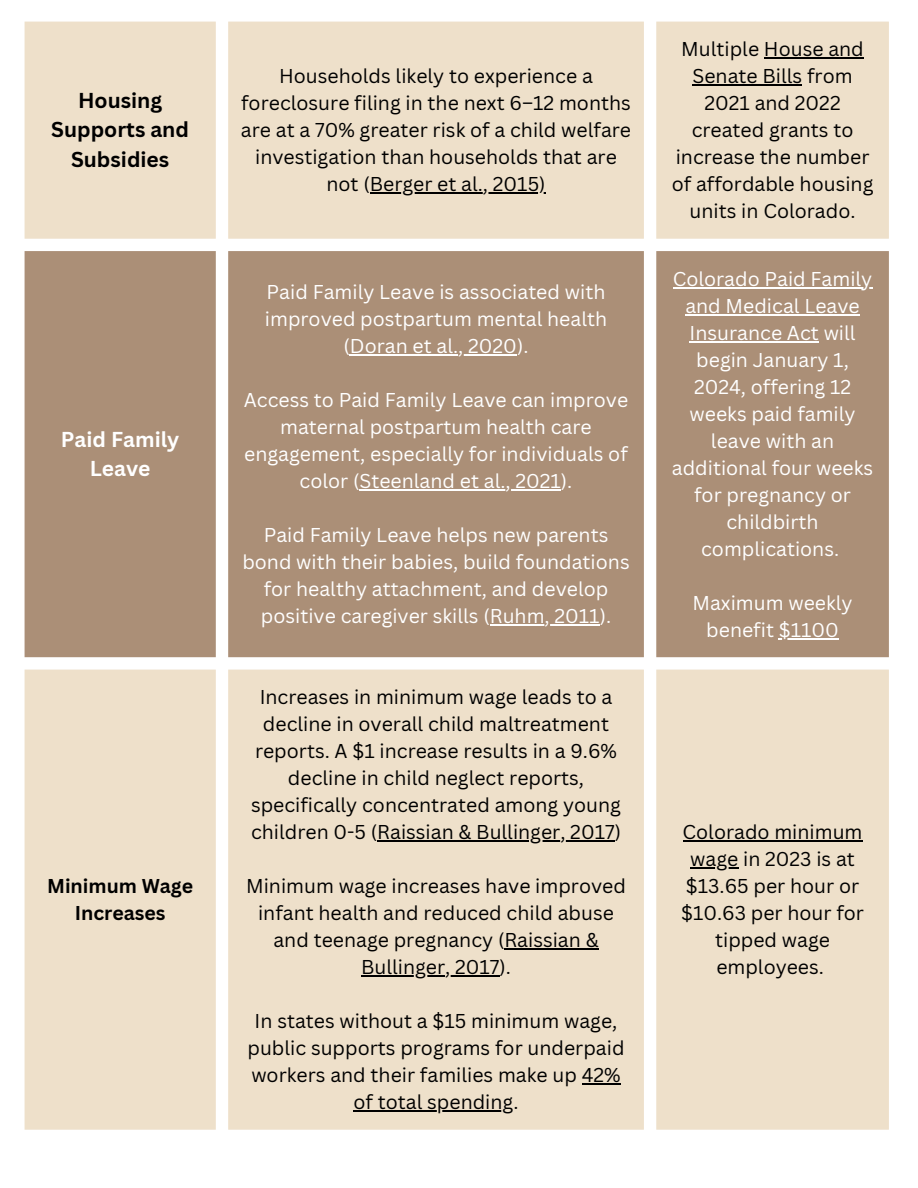
<style>
.page{position:relative;width:918px;height:1188px;background:#fff}
.page>*{position:absolute;margin:0;border:0;box-sizing:border-box;transform-origin:0 0}
.t1{font:700 21px/29.2px "Canva Sans";color:#000;text-align:center}
.t2{font:700 21px/29.2px "Canva Sans";color:#fff;text-align:center}
.t3{font:19.5px/27px "Canva Sans";color:#000;text-align:center}
.t4{font:19.5px/27px "Canva Sans";color:#fff;text-align:center}
.t5{font:700 19.5px/27px "Canva Sans";color:#000;text-align:center}
</style>
<div class="page">
<div style="left:25px;top:22px;width:864px;height:1108px;background:#eee0ca"></div>
<div style="left:25px;top:251px;width:864px;height:406px;background:#ab8f77"></div>
<hr style="left:370px;top:193px;width:176px;height:1px;background:#000">
<hr style="left:764px;top:58px;width:100px;height:1px;background:#000">
<hr style="left:693px;top:85px;width:109px;height:1px;background:#000">
<hr style="left:350px;top:355px;width:167px;height:1px;background:#fff">
<hr style="left:360px;top:490px;width:201px;height:1px;background:#fff">
<hr style="left:490px;top:625px;width:110px;height:1px;background:#fff">
<hr style="left:673px;top:287px;width:199px;height:1px;background:#fff">
<hr style="left:685px;top:314px;width:175px;height:1px;background:#fff">
<hr style="left:690px;top:341px;width:129px;height:1px;background:#fff">
<hr style="left:779px;top:638px;width:60px;height:1px;background:#fff">
<hr style="left:377px;top:841px;width:238px;height:1px;background:#000">
<hr style="left:504px;top:949px;width:95px;height:1px;background:#000">
<hr style="left:361px;top:976px;width:139px;height:1px;background:#000">
<hr style="left:582px;top:1084px;width:39px;height:1px;background:#000">
<hr style="left:354px;top:1111px;width:159px;height:1px;background:#000">
<hr style="left:683px;top:841px;width:180px;height:1px;background:#000">
<hr style="left:690px;top:868px;width:48px;height:1px;background:#000">
<p class="t1" style="left:51px;top:85px;width:139px">Housing<br>Supports and<br>Subsidies</p>
<p class="t2" style="left:61px;top:424px;width:120px">Paid Family<br>Leave</p>
<p class="t5" style="left:47px;top:872px;width:148px">Minimum Wage<br>Increases</p>
<p class="t3" style="left:241px;top:62px;width:392px">Households likely to experience a foreclosure filing in the next 6–12 months are at a 70% greater risk of a child welfare investigation than households that are not (Berger et al., 2015)</p>
<p class="t4" style="left:265px;top:278px;width:344px">Paid Family Leave is associated with improved postpartum mental health (Doran et al., 2020).</p>
<p class="t4" style="left:244px;top:386px;width:386px">Access to Paid Family Leave can improve maternal postpartum health care engagement, especially for individuals of color (Steenland et al., 2021).</p>
<p class="t4" style="left:242px;top:521px;width:389px">Paid Family Leave helps new parents bond with their babies, build foundations for healthy attachment, and develop positive caregiver skills (Ruhm, 2011).</p>
<p class="t3" style="left:251px;top:683px;width:372px">Increases in minimum wage leads to a decline in overall child maltreatment reports. A $1 increase results in a 9.6% decline in child neglect reports, specifically concentrated among young children 0-5 (Raissian &amp; Bullinger, 2017)</p>
<p class="t3" style="left:246px;top:872px;width:381px">Minimum wage increases have improved infant health and reduced child abuse and teenage pregnancy (Raissian &amp;<br>Bullinger, 2017).</p>
<p class="t3" style="left:248px;top:1007px;width:379px">In states without a $15 minimum wage, public supports programs for underpaid workers and their families make up 42% of total spending.</p>
<p class="t3" style="left:672px;top:35px;width:203px">Multiple House and<br>Senate Bills from<br>2021 and 2022 created grants to increase the number of affordable housing units in Colorado.</p>
<p class="t4" style="left:672px;top:265px;width:203px">Colorado Paid Family and Medical Leave<br>Insurance Act will begin January 1,<br>2024, offering 12 weeks paid family leave with an additional four weeks for pregnancy or childbirth complications.</p>
<p class="t4" style="left:692px;top:589px;width:162px">Maximum weekly benefit $1100</p>
<p class="t3" style="left:681px;top:818px;width:184px">Colorado minimum wage in 2023 is at $13.65 per hour or $10.63 per hour for tipped wage employees.</p>
</div>
